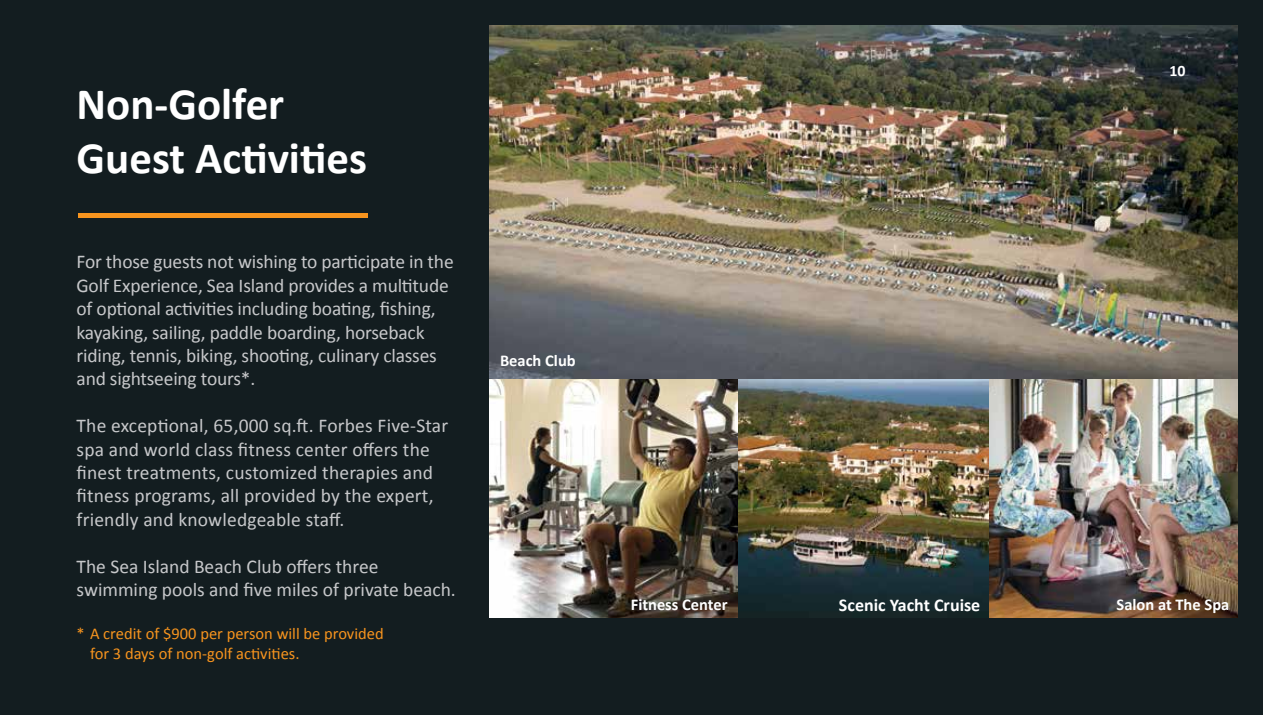
<style>
.page{position:relative;width:1263px;height:715px;background:#fff}
.page>*{position:absolute;margin:0;border:0;box-sizing:border-box;transform-origin:0 0}
.t1{font:700 45px/54px "Calibri";color:#fff}
.t2{font:19.5px/23.4px "Calibri";letter-spacing:-.01em;color:#c7c8ca}
.t3{font:19.5px/23.4px "Calibri";letter-spacing:.01em;color:#c7c8ca}
.t4{font:700 18px "Calibri";color:#fff}
.t5{font:16.5px/19.8px "Calibri";color:#f7941e}
.t6{font:700 16.5px "Calibri";color:#fff}
.t7{font:700 15.9px "Calibri";color:#fff}
</style>
<div class="page">
<div style="left:0;top:0;width:1263px;height:714px;background:#131d20"></div>
<img style="left:737px;top:378px;width:252px;height:239px">
<img style="left:989px;top:378px;width:248px;height:239px">
<img style="left:489px;top:378px;width:248px;height:239px">
<img style="left:489px;top:26px;width:748px;height:352px">
<hr style="left:79px;top:213px;width:289px;height:4px;background:#f7941e">
<h1 class="t1" style="left:77px;top:77px;width:292px">Non-Golfer<br>Guest Activities</h1>
<p class="t2" style="left:77px;top:250px;width:379px">For those guests not wishing to participate in the Golf Experience, Sea Island provides a multitude of optional activities including boating, fishing, kayaking, sailing, paddle boarding, horseback riding, tennis, biking, shooting, culinary classes and sightseeing tours*.</p>
<p class="t3" style="left:77px;top:414px;width:373px">The exceptional, 65,000 sq.ft. Forbes Five-Star spa and world class fitness center offers the finest treatments, customized therapies and fitness programs, all provided by the expert, friendly and knowledgeable staff.</p>
<p class="t2" style="left:77px;top:554px;width:381px">The Sea Island Beach Club offers three swimming pools and five miles of private beach.</p>
<p class="t5" style="left:90px;top:623px;width:295px;text-indent:-13px">* A credit of $900 per person will be provided for 3 days of non-golf activities.</p>
<p class="t6" style="left:500px;top:349px;width:77px">Beach Club</p>
<p class="t7" style="left:1169px;top:60px;width:18px">10</p>
<p class="t6" style="left:631px;top:593px;width:98px">Fitness Center</p>
<p class="t4" style="left:839px;top:593px;width:143px">Scenic Yacht Cruise</p>
<p class="t6" style="left:1116px;top:593px;width:114px">Salon at The Spa</p>
</div>
